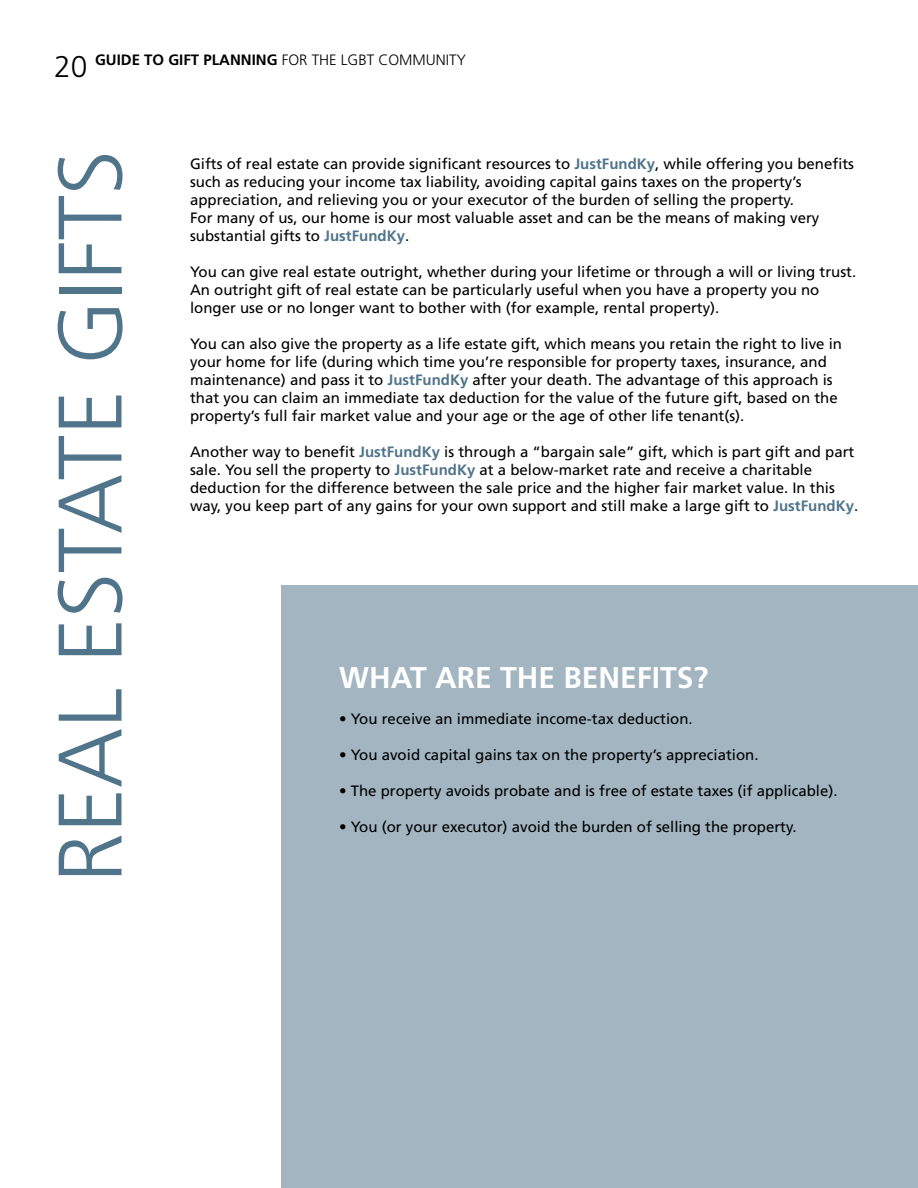
<style>
.page{position:relative;width:918px;height:1188px;background:#fff}
.page>*{position:absolute;margin:0;border:0;box-sizing:border-box;transform-origin:0 0}
.t1{font:300 90px "Frutiger LT Std";color:#50748a}
.t2{font:700 30px "Frutiger LT Std";color:#fff}
.t3{font:15px/18px "Frutiger LT Std";color:#000}
.t4{font:700 15px "Frutiger LT Std";color:#000}
.s1{font-weight:300;font-size:30px}
.s2{font-weight:300}
.s3{font-weight:700;color:#50748a}
</style>
<div class="page">
<div style="left:281px;top:585px;width:637px;height:603px;background:#a2b5c1"></div>
<p class="t4" style="left:54px;top:51px;width:413px"><span class="s1">20</span> GUIDE TO GIFT PLANNING <span class="s2">FOR THE LGBT COMMUNITY</span></p>
<h1 class="t1" style="left:40px;top:883px;width:734px;rotate:-90deg">REAL ESTATE GIFTS</h1>
<p class="t3" style="left:190px;top:155px;width:666px">Gifts of real estate can provide significant resources to <span class="s3">JustFundKy</span>, while offering you benefits such as reducing your income tax liability, avoiding capital gains taxes on the property’s appreciation, and relieving you or your executor of the burden of selling the property.<br>For many of us, our home is our most valuable asset and can be the means of making very substantial gifts to <span class="s3">JustFundKy</span>.</p>
<p class="t3" style="left:190px;top:263px;width:668px">You can give real estate outright, whether during your lifetime or through a will or living trust.<br>An outright gift of real estate can be particularly useful when you have a property you no longer use or no longer want to bother with (for example, rental property).</p>
<p class="t3" style="left:190px;top:335px;width:654px">You can also give the property as a life estate gift, which means you retain the right to live in your home for life (during which time you’re responsible for property taxes, insurance, and maintenance) and pass it to <span class="s3">JustFundKy</span> after your death. The advantage of this approach is that you can claim an immediate tax deduction for the value of the future gift, based on the property’s full fair market value and your age or the age of other life tenant(s).</p>
<p class="t3" style="left:190px;top:443px;width:670px">Another way to benefit <span class="s3">JustFundKy</span> is through a “bargain sale” gift, which is part gift and part sale. You sell the property to <span class="s3">JustFundKy</span> at a below-market rate and receive a charitable deduction for the difference between the sale price and the higher fair market value. In this way, you keep part of any gains for your own support and still make a large gift to <span class="s3">JustFundKy</span>.</p>
<h2 class="t2" style="left:339px;top:660px;width:371px">WHAT ARE THE BENEFITS?</h2>
<p class="t3" style="left:339px;top:710px;width:355px">• You receive an immediate income-tax deduction.</p>
<p class="t3" style="left:339px;top:746px;width:421px">• You avoid capital gains tax on the property’s appreciation.</p>
<p class="t3" style="left:339px;top:782px;width:500px">• The property avoids probate and is free of estate taxes (if applicable).</p>
<p class="t3" style="left:339px;top:818px;width:459px">• You (or your executor) avoid the burden of selling the property.</p>
</div>
